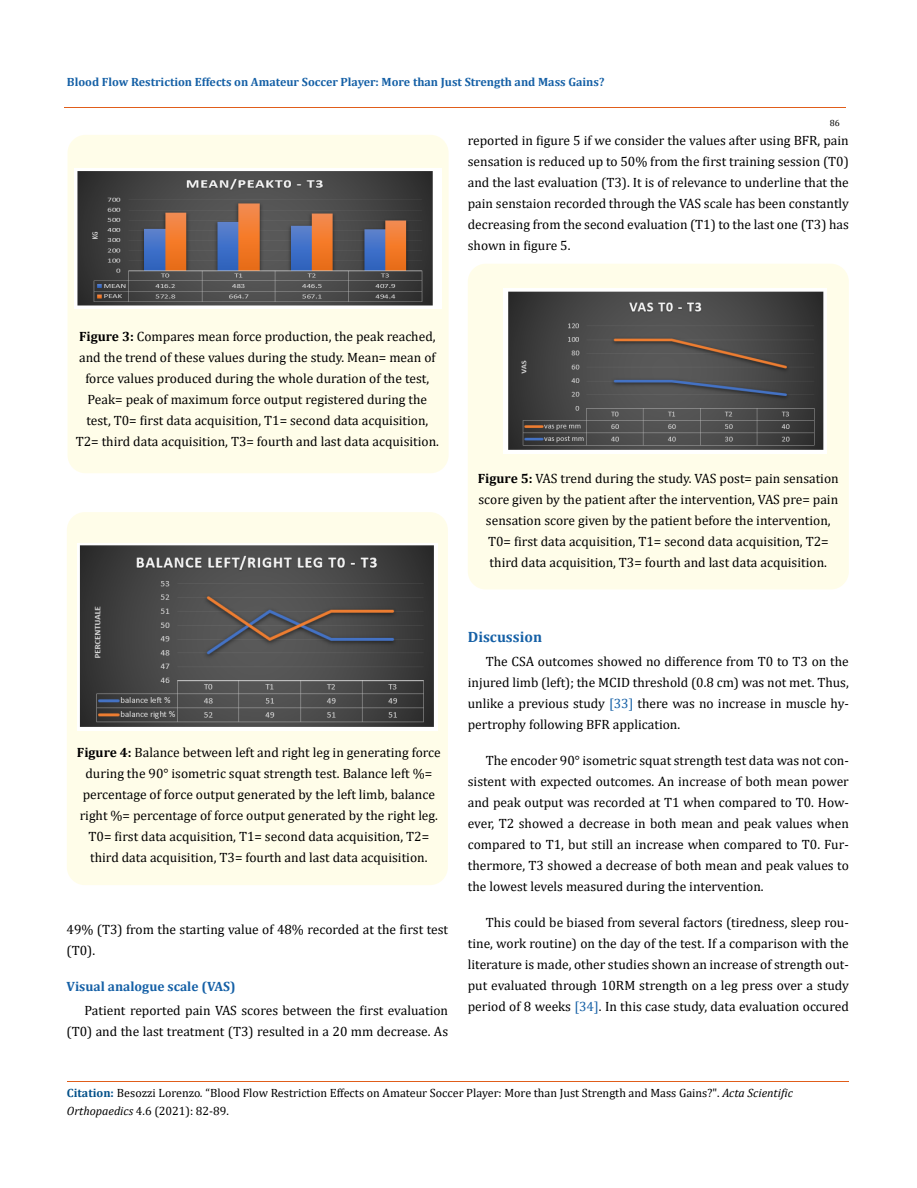
<style>
.page{position:relative;width:917px;height:1188px;background:#fff}
.page>*{position:absolute;margin:0;border:0;box-sizing:border-box;transform-origin:0 0}
.t1{font:700 15px "Cambria";color:#1560a6}
.t2{font:13.5px/21px "Cambria";color:#000;text-align:justify}
.t3{font:700 13.5px "Cambria";color:#1560a6}
.t4{font:12px/18px "Cambria";color:#000}
.t5{font:700 12px "Cambria";color:#1560a6}
.t6{font:9px "Cambria";color:#000}
.s1{font-weight:700}
.s2{color:#1560a6}
.s3{font-weight:700;color:#035089}
.s4{font-style:italic}
</style>
<div class="page">
<div style="left:68px;top:135px;width:380px;height:338px;background:#fffde9;border-radius:18px"></div>
<img style="left:75px;top:168px;width:366px;height:140px">
<div style="left:67px;top:512px;width:381px;height:373px;background:#fffde9;border-radius:18px"></div>
<img style="left:78px;top:544px;width:359px;height:187px">
<div style="left:468px;top:264px;width:380px;height:325px;background:#fffde9;border-radius:18px"></div>
<img style="left:504px;top:289px;width:322px;height:164px">
<hr style="left:64px;top:108px;width:781px;height:1px;background:#e05d1a">
<hr style="left:67px;top:1082px;width:781px;height:1px;background:#e05d1a">
<p class="t5" style="left:67px;top:73px;width:539px">Blood Flow Restriction Effects on Amateur Soccer Player: More than Just Strength and Mass Gains?</p>
<p class="t6" style="left:829px;top:118px;width:11px">86</p>
<p class="t2" style="left:468px;top:130px;width:382px">reported in figure 5 if we consider the values after using BFR, pain sensation is reduced up to 50% from the first training session (T0) and the last evaluation (T3). It is of relevance to underline that the pain senstaion recorded through the VAS scale has been constantly decreasing from the second evaluation (T1) to the last one (T3) has shown in figure 5.</p>
<p class="t2" style="left:76px;top:325px;width:365px;text-align:center"><span class="s1">Figure 3:</span> Compares mean force production, the peak reached, and the trend of these values during the study. Mean= mean of force values produced during the whole duration of the test, Peak= peak of maximum force output registered during the test, T0= first data acquisition, T1= second data acquisition, T2= third data acquisition, T3= fourth and last data acquisition.</p>
<p class="t2" style="left:478px;top:468px;width:362px;text-align:center"><span class="s1">Figure 5:</span> VAS trend during the study. VAS post= pain sensation score given by the patient after the intervention, VAS pre= pain sensation score given by the patient before the intervention, T0= first data acquisition, T1= second data acquisition, T2= third data acquisition, T3= fourth and last data acquisition.</p>
<p class="t2" style="left:77px;top:742px;width:365px;text-align:center"><span class="s1">Figure 4:</span> Balance between left and right leg in generating force during the 90° isometric squat strength test. Balance left %= percentage of force output generated by the left limb, balance right %= percentage of force output generated by the right leg.<br>T0= first data acquisition, T1= second data acquisition, T2= third data acquisition, T3= fourth and last data acquisition.</p>
<p class="t2" style="left:66px;top:919px;width:383px">49% (T3) from the starting value of 48% recorded at the first test (T0).</p>
<p class="t3" style="left:66px;top:977px;width:170px">Visual analogue scale (VAS)</p>
<p class="t2" style="left:66px;top:1000px;width:383px;text-align:right">Patient reported pain VAS scores between the first evaluation (T0) and the last treatment (T3) resulted in a 20 mm decrease. As</p>
<p class="t1" style="left:468px;top:627px;width:76px">Discussion</p>
<p class="t2" style="left:468px;top:651px;width:382px;text-indent:18px">The CSA outcomes showed no difference from T0 to T3 on the injured limb (left); the MCID threshold (0.8 cm) was not met. Thus, unlike a previous study <span class="s2">[33]</span> there was no increase in muscle hy&shy;pertrophy following BFR application.</p>
<p class="t2" style="left:468px;top:750px;width:382px;text-indent:18px">The encoder 90° isometric squat strength test data was not con&shy;sistent with expected outcomes. An increase of both mean power and peak output was recorded at T1 when compared to T0. How&shy;ever, T2 showed a decrease in both mean and peak values when compared to T1, but still an increase when compared to T0. Fur&shy;thermore, T3 showed a decrease of both mean and peak values to the lowest levels measured during the intervention.</p>
<p class="t2" style="left:468px;top:912px;width:382px;text-indent:18px">This could be biased from several factors (tiredness, sleep rou&shy;tine, work routine) on the day of the test. If a comparison with the literature is made, other studies shown an increase of strength out&shy;put evaluated through 10RM strength on a leg press over a study period of 8 weeks <span class="s2">[34]</span>. In this case study, data evaluation occured</p>
<p class="t4" style="left:67px;top:1084px;width:727px"><span class="s3">Citation:</span> Besozzi Lorenzo<span class="s4">.</span> “Blood Flow Restriction Effects on Amateur Soccer Player: More than Just Strength and Mass Gains?". <span class="s4">Acta Scientific<br>Orthopaedics</span> 4.6 (2021): 82-89.</p>
</div>
